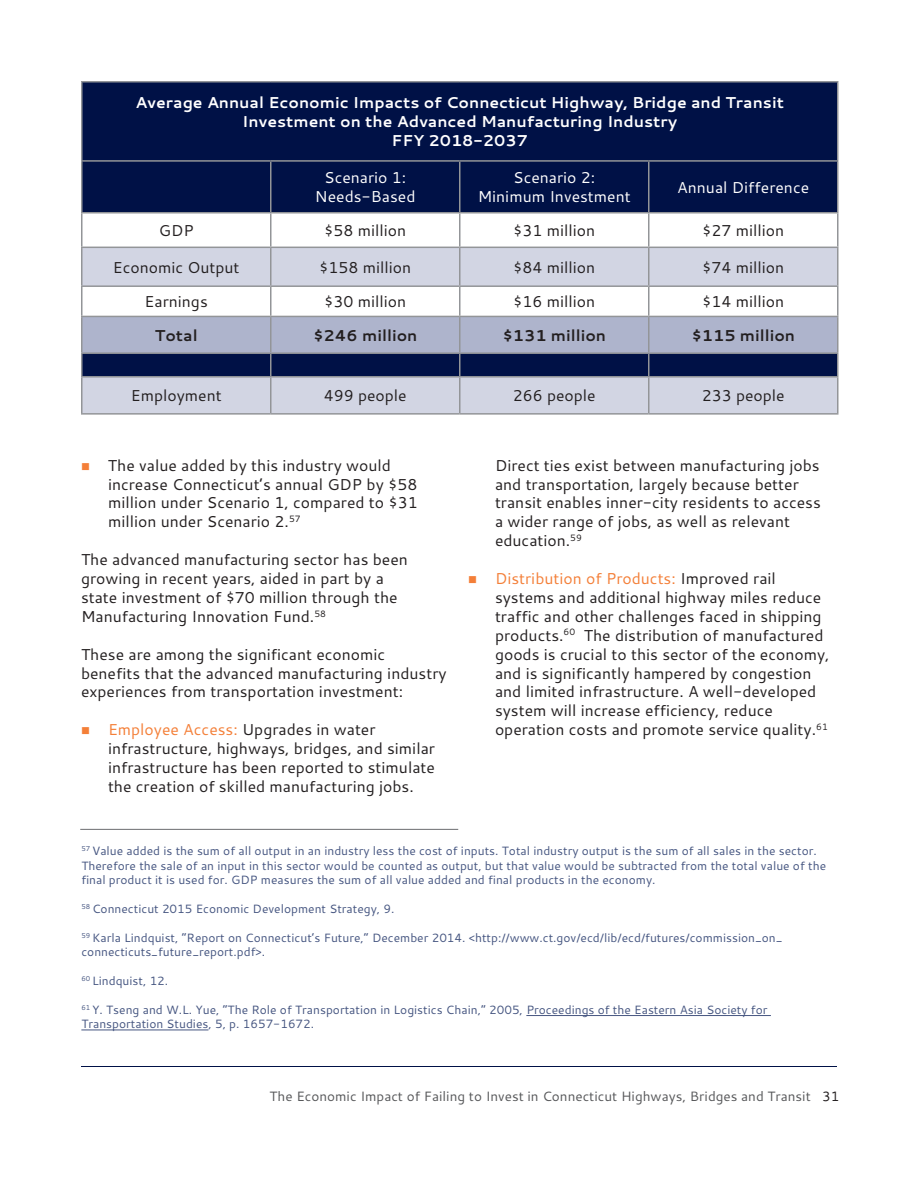
<style>
.page{position:relative;width:918px;height:1188px;background:#fff}
.page>*{position:absolute;margin:0;border:0;box-sizing:border-box;transform-origin:0 0}
.t1{font:15.75px/18.9px "Cantarell";color:#231f20}
.t2{font:700 15.75px/18.9px "Cantarell";color:#fff;text-align:center}
.t3{font:15.75px/18.9px "Cantarell";color:#fff;text-align:center}
.t4{font:700 15.75px "Cantarell";color:#231f20}
.t5{font:13.5px "Cantarell";color:#57585a}
.t6{font:12px/14.4px "Cantarell";color:#465681}
.s1{color:#f47f38}
.s2{color:#231f20}
</style>
<div class="page">
<hr style="left:81px;top:1066px;width:756px;height:1px;background:#001146">
<svg style="left:82px;top:82px;width:756px;height:165px;fill:#001146"></svg>
<div style="left:82px;top:248px;width:755px;height:165px;background:#d2d5e3"></div>
<hr style="left:81px;top:81px;width:190px;height:1px;background:#939598">
<hr style="left:81px;top:83px;width:1px;height:77px;background:#939598">
<hr style="left:271px;top:81px;width:189px;height:1px;background:#939598">
<hr style="left:460px;top:81px;width:189px;height:1px;background:#939598">
<hr style="left:649px;top:81px;width:189px;height:1px;background:#939598">
<hr style="left:837px;top:83px;width:1px;height:77px;background:#939598">
<hr style="left:81px;top:160px;width:190px;height:2px;background:#939598">
<hr style="left:81px;top:162px;width:1px;height:50px;background:#939598">
<hr style="left:271px;top:160px;width:189px;height:2px;background:#939598">
<hr style="left:270px;top:162px;width:2px;height:50px;background:#939598">
<hr style="left:460px;top:160px;width:189px;height:2px;background:#939598">
<hr style="left:459px;top:162px;width:1px;height:50px;background:#939598">
<hr style="left:649px;top:160px;width:189px;height:2px;background:#939598">
<hr style="left:648px;top:162px;width:2px;height:50px;background:#939598">
<hr style="left:837px;top:162px;width:1px;height:50px;background:#939598">
<hr style="left:81px;top:212px;width:190px;height:2px;background:#939598">
<hr style="left:81px;top:214px;width:1px;height:33px;background:#939598">
<hr style="left:271px;top:212px;width:189px;height:2px;background:#939598">
<hr style="left:270px;top:214px;width:2px;height:33px;background:#939598">
<hr style="left:460px;top:212px;width:189px;height:2px;background:#939598">
<hr style="left:459px;top:214px;width:1px;height:33px;background:#939598">
<hr style="left:649px;top:212px;width:189px;height:2px;background:#939598">
<hr style="left:648px;top:214px;width:2px;height:33px;background:#939598">
<hr style="left:837px;top:214px;width:1px;height:33px;background:#939598">
<hr style="left:81px;top:247px;width:190px;height:1px;background:#939598">
<hr style="left:81px;top:248px;width:1px;height:37px;background:#939598">
<hr style="left:271px;top:247px;width:189px;height:1px;background:#939598">
<hr style="left:270px;top:248px;width:2px;height:37px;background:#939598">
<hr style="left:460px;top:247px;width:189px;height:1px;background:#939598">
<hr style="left:459px;top:248px;width:1px;height:37px;background:#939598">
<hr style="left:649px;top:247px;width:189px;height:1px;background:#939598">
<hr style="left:648px;top:248px;width:2px;height:37px;background:#939598">
<hr style="left:837px;top:248px;width:1px;height:37px;background:#939598">
<hr style="left:81px;top:285px;width:190px;height:2px;background:#939598">
<hr style="left:271px;top:285px;width:189px;height:2px;background:#939598">
<hr style="left:460px;top:285px;width:189px;height:2px;background:#939598">
<hr style="left:649px;top:285px;width:189px;height:2px;background:#939598">
<svg style="left:81px;top:287px;width:757px;height:89px"></svg>
<hr style="left:81px;top:376px;width:190px;height:2px;background:#939598">
<hr style="left:81px;top:378px;width:1px;height:35px;background:#939598">
<hr style="left:271px;top:376px;width:189px;height:2px;background:#939598">
<hr style="left:270px;top:378px;width:2px;height:35px;background:#939598">
<hr style="left:460px;top:376px;width:189px;height:2px;background:#939598">
<hr style="left:459px;top:378px;width:1px;height:35px;background:#939598">
<hr style="left:649px;top:376px;width:189px;height:2px;background:#939598">
<hr style="left:648px;top:378px;width:2px;height:35px;background:#939598">
<hr style="left:837px;top:378px;width:1px;height:35px;background:#939598">
<hr style="left:81px;top:413px;width:190px;height:2px;background:#939598">
<hr style="left:271px;top:413px;width:189px;height:2px;background:#939598">
<hr style="left:460px;top:413px;width:189px;height:2px;background:#939598">
<hr style="left:649px;top:413px;width:189px;height:2px;background:#939598">
<hr style="left:526px;top:1015px;width:245px;height:1px;background:#465681">
<hr style="left:81px;top:1030px;width:127px;height:1px;background:#465681">
<hr style="left:80px;top:829px;width:378px;height:1px;background:#6c6d70">
<p class="t2" style="left:135px;top:93px;width:650px">Average Annual Economic Impacts of Connecticut Highway, Bridge and Transit<br>Investment on the Advanced Manufacturing Industry<br>FFY 2018-2037</p>
<p class="t3" style="left:315px;top:168px;width:102px">Scenario 1:<br>Needs-Based</p>
<p class="t3" style="left:478px;top:168px;width:154px">Scenario 2:<br>Minimum Investment</p>
<p class="t3" style="left:677px;top:177px;width:133px">Annual Difference</p>
<p class="t1" style="left:159px;top:220px;width:36px">GDP</p>
<p class="t1" style="left:324px;top:220px;width:83px">$58 million</p>
<p class="t1" style="left:513px;top:220px;width:83px">$31 million</p>
<p class="t1" style="left:702px;top:220px;width:83px">$27 million</p>
<p class="t1" style="left:113px;top:257px;width:128px">Economic Output</p>
<p class="t1" style="left:319px;top:257px;width:93px">$158 million</p>
<p class="t1" style="left:513px;top:257px;width:83px">$84 million</p>
<p class="t1" style="left:702px;top:257px;width:83px">$74 million</p>
<p class="t1" style="left:145px;top:292px;width:65px">Earnings</p>
<p class="t1" style="left:324px;top:292px;width:83px">$30 million</p>
<p class="t1" style="left:513px;top:292px;width:83px">$16 million</p>
<p class="t1" style="left:702px;top:292px;width:83px">$14 million</p>
<p class="t4" style="left:155px;top:324px;width:44px">Total</p>
<p class="t4" style="left:313px;top:324px;width:106px">$246 million</p>
<p class="t4" style="left:502px;top:324px;width:105px">$131 million</p>
<p class="t4" style="left:691px;top:324px;width:105px">$115 million</p>
<p class="t1" style="left:131px;top:386px;width:92px">Employment</p>
<p class="t1" style="left:324px;top:386px;width:85px">499 people</p>
<p class="t1" style="left:513px;top:386px;width:85px">266 people</p>
<p class="t1" style="left:702px;top:386px;width:85px">233 people</p>
<p class="t1" style="left:108px;top:455px;width:311px;text-indent:-27px"><span class="s1">■</span> The value added by this industry would increase Connecticut’s annual GDP by $58 million under Scenario 1, compared to $31 million under Scenario 2.<sup>57</sup></p>
<p class="t1" style="left:81px;top:550px;width:328px">The advanced manufacturing sector has been growing in recent years, aided in part by a state investment of $70 million through the Manufacturing Innovation Fund.<sup>58</sup></p>
<p class="t1" style="left:81px;top:644px;width:367px">These are among the significant economic benefits that the advanced manufacturing industry experiences from transportation investment:</p>
<p class="t1" style="left:108px;top:720px;width:329px;text-indent:-27px"><span class="s1">■ Employee Access:</span> Upgrades in water infrastructure, highways, bridges, and similar infrastructure has been reported to stimulate the creation of skilled manufacturing jobs.</p>
<p class="t1" style="left:495px;top:455px;width:327px">Direct ties exist between manufacturing jobs and transportation, largely because better transit enables inner-city residents to access a wider range of jobs, as well as relevant education.<sup>59</sup></p>
<p class="t1" style="left:495px;top:569px;width:336px;text-indent:-27px"><span class="s1">■ Distribution of Products:</span> Improved rail systems and additional highway miles reduce traffic and other challenges faced in shipping products.<sup>60</sup> The distribution of manufactured goods is crucial to this sector of the economy, and is significantly hampered by congestion and limited infrastructure. A well-developed system will increase efficiency, reduce operation costs and promote service quality.<sup>61</sup></p>
<p class="t6" style="left:81px;top:844px;width:746px"><sup>57</sup> Value added is the sum of all output in an industry less the cost of inputs. Total industry output is the sum of all sales in the sector.<br>Therefore the sale of an input in this sector would be counted as output, but that value would be subtracted from the total value of the final product it is used for. GDP measures the sum of all value added and final products in the economy.</p>
<p class="t6" style="left:81px;top:901px;width:315px"><sup>58</sup> Connecticut 2015 Economic Development Strategy, 9.</p>
<p class="t6" style="left:81px;top:930px;width:703px"><sup>59</sup> Karla Lindquist, “Report on Connecticut’s Future,” December 2014. &lt;http://www.ct.gov/ecd/lib/ecd/futures/commission_on_ connecticuts_future_report.pdf&gt;.</p>
<p class="t6" style="left:81px;top:973px;width:88px"><sup>60</sup> Lindquist, 12.</p>
<p class="t6" style="left:81px;top:1002px;width:688px"><sup>61</sup> Y. Tseng and W.L. Yue, “The Role of Transportation in Logistics Chain,” 2005, Proceedings of the Eastern Asia Society for<br>Transportation Studies, 5, p. 1657-1672.</p>
<p class="t5" style="left:270px;top:1087px;width:571px">The Economic Impact of Failing to Invest in Connecticut Highways, Bridges and Transit <span class="s2">31</span></p>
</div>
